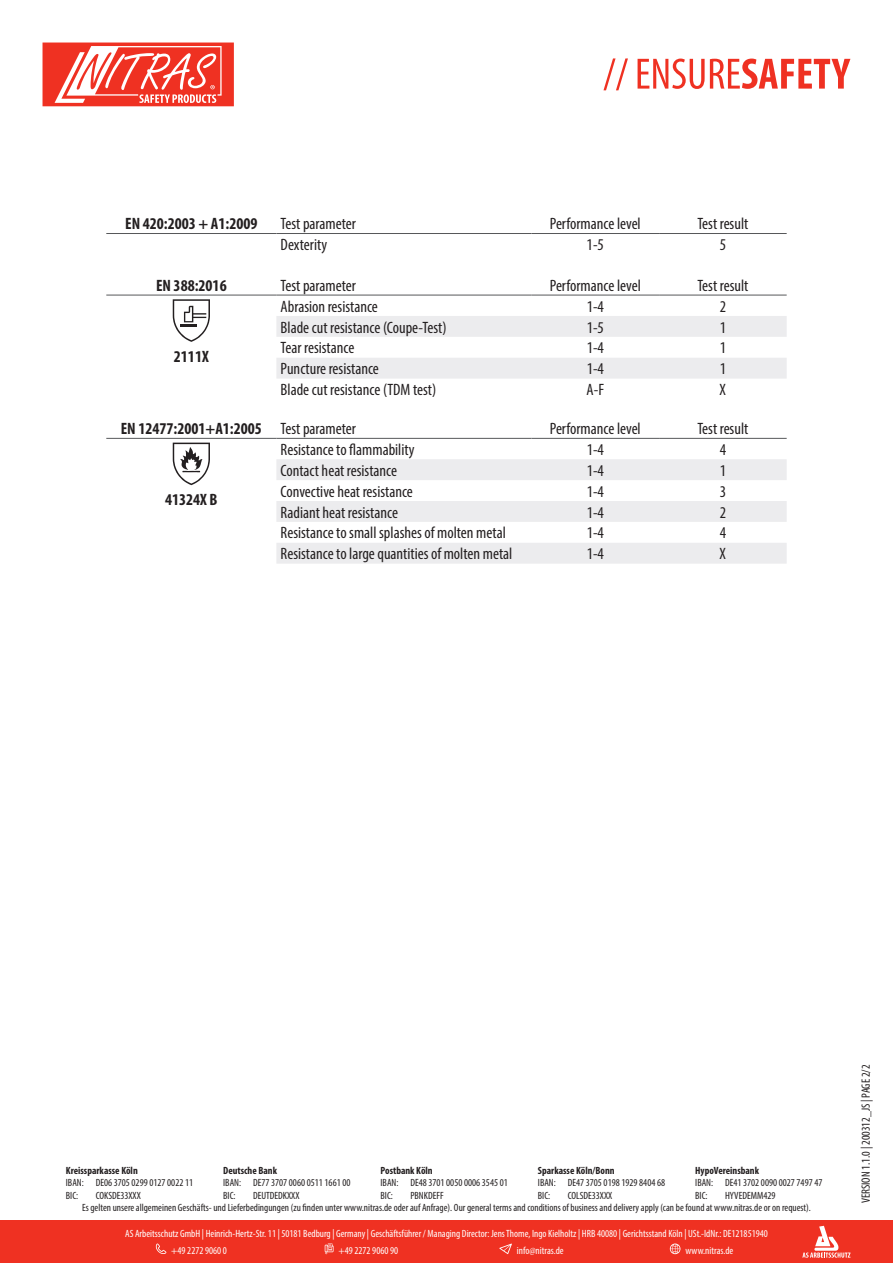
<style>
.page{position:relative;width:893px;height:1263px;background:#fff}
.page>*{position:absolute;margin:0;border:0;box-sizing:border-box;transform-origin:0 0}
.t1{font:condensed 16.5px "Myriad Pro";color:#231f20}
.t2{font:700 condensed 16.5px "Myriad Pro";color:#231f20}
.t3{font:condensed 12px "Myriad Pro";color:#231f20}
.t4{font:condensed 10.5px/12.6px "Myriad Pro";color:#231f20}
.t5{font:condensed 10.5px/17px "Myriad Pro";color:#fff}
.t6{font:700 condensed 10.5px "Myriad Pro";color:#231f20}
.s1{font-weight:400}
</style>
<div class="page">
<svg style="left:603px;top:58px;width:247px;height:32px"></svg>
<svg style="left:43px;top:43px;width:191px;height:63px"></svg>
<div style="left:0;top:1220px;width:893px;height:43px;background:#ef3122"></div>
<svg style="left:802px;top:1226px;width:48px;height:32px"></svg>
<svg style="left:156px;top:1243px;width:10px;height:11px"></svg>
<svg style="left:325px;top:1243px;width:9px;height:11px"></svg>
<svg style="left:499px;top:1243px;width:13px;height:11px"></svg>
<svg style="left:670px;top:1243px;width:10px;height:11px"></svg>
<hr style="left:106px;top:233px;width:170px;height:1px;background:#57585a">
<hr style="left:276px;top:233px;width:255px;height:1px;background:#57585a">
<hr style="left:531px;top:233px;width:128px;height:1px;background:#57585a">
<hr style="left:659px;top:233px;width:128px;height:1px;background:#57585a">
<svg style="left:276px;top:316px;width:511px;height:63px"></svg>
<hr style="left:106px;top:295px;width:170px;height:1px;background:#57585a">
<hr style="left:276px;top:295px;width:255px;height:1px;background:#57585a">
<hr style="left:531px;top:295px;width:128px;height:1px;background:#57585a">
<hr style="left:659px;top:295px;width:128px;height:1px;background:#57585a">
<svg style="left:173px;top:299px;width:37px;height:43px"></svg>
<svg style="left:276px;top:459px;width:511px;height:105px;fill:#ececee"></svg>
<hr style="left:106px;top:438px;width:170px;height:1px;background:#57585a">
<hr style="left:276px;top:438px;width:255px;height:1px;background:#57585a">
<hr style="left:531px;top:438px;width:128px;height:1px;background:#57585a">
<hr style="left:659px;top:438px;width:128px;height:1px;background:#57585a">
<svg style="left:173px;top:443px;width:37px;height:42px"></svg>
<p class="t2" style="left:125px;top:213px;width:134px">EN 420:2003 + A1:2009</p>
<p class="t1" style="left:281px;top:214px;width:77px">Test parameter</p>
<p class="t1" style="left:550px;top:214px;width:92px">Performance level</p>
<p class="t1" style="left:697px;top:214px;width:52px">Test result</p>
<p class="t1" style="left:281px;top:235px;width:48px">Dexterity</p>
<p class="t1" style="left:587px;top:235px;width:19px">1-5</p>
<p class="t1" style="left:720px;top:235px;width:8px">5</p>
<p class="t2" style="left:156px;top:275px;width:72px">EN 388:2016</p>
<p class="t1" style="left:281px;top:275px;width:77px">Test parameter</p>
<p class="t1" style="left:550px;top:275px;width:92px">Performance level</p>
<p class="t1" style="left:697px;top:275px;width:52px">Test result</p>
<p class="t1" style="left:281px;top:296px;width:99px">Abrasion resistance</p>
<p class="t1" style="left:587px;top:296px;width:19px">1-4</p>
<p class="t1" style="left:720px;top:296px;width:8px">2</p>
<p class="t1" style="left:281px;top:317px;width:167px">Blade cut resistance (Coupe-Test)</p>
<p class="t1" style="left:587px;top:317px;width:19px">1-5</p>
<p class="t1" style="left:720px;top:317px;width:8px">1</p>
<p class="t1" style="left:281px;top:338px;width:75px">Tear resistance</p>
<p class="t1" style="left:587px;top:338px;width:19px">1-4</p>
<p class="t1" style="left:720px;top:338px;width:8px">1</p>
<p class="t1" style="left:281px;top:359px;width:100px">Puncture resistance</p>
<p class="t1" style="left:587px;top:359px;width:19px">1-4</p>
<p class="t1" style="left:720px;top:359px;width:8px">1</p>
<p class="t1" style="left:281px;top:380px;width:157px">Blade cut resistance (TDM test)</p>
<p class="t1" style="left:587px;top:380px;width:19px">A-F</p>
<p class="t1" style="left:720px;top:380px;width:8px">X</p>
<p class="t2" style="left:121px;top:418px;width:237px">EN 12477:2001+A1:2005 <span class="s1">Test parameter</span></p>
<p class="t1" style="left:550px;top:419px;width:92px">Performance level</p>
<p class="t1" style="left:697px;top:419px;width:52px">Test result</p>
<p class="t2" style="left:174px;top:346px;width:36px">2111X</p>
<p class="t2" style="left:165px;top:489px;width:54px">41324X B</p>
<p class="t1" style="left:281px;top:440px;width:135px">Resistance to flammability</p>
<p class="t1" style="left:587px;top:440px;width:19px">1-4</p>
<p class="t1" style="left:720px;top:440px;width:8px">4</p>
<p class="t1" style="left:281px;top:460px;width:118px">Contact heat resistance</p>
<p class="t1" style="left:587px;top:460px;width:19px">1-4</p>
<p class="t1" style="left:720px;top:460px;width:8px">1</p>
<p class="t1" style="left:281px;top:481px;width:134px">Convective heat resistance</p>
<p class="t1" style="left:587px;top:481px;width:19px">1-4</p>
<p class="t1" style="left:720px;top:481px;width:8px">3</p>
<p class="t1" style="left:281px;top:502px;width:119px">Radiant heat resistance</p>
<p class="t1" style="left:587px;top:502px;width:19px">1-4</p>
<p class="t1" style="left:720px;top:502px;width:8px">2</p>
<p class="t1" style="left:281px;top:523px;width:227px">Resistance to small splashes of molten metal</p>
<p class="t1" style="left:587px;top:523px;width:19px">1-4</p>
<p class="t1" style="left:720px;top:523px;width:8px">4</p>
<p class="t1" style="left:281px;top:544px;width:233px">Resistance to large quantities of molten metal</p>
<p class="t1" style="left:587px;top:544px;width:19px">1-4</p>
<p class="t1" style="left:720px;top:544px;width:8px">X</p>
<p class="t6" style="left:66px;top:1164px;width:73px">Kreissparkasse Köln</p>
<p class="t6" style="left:223px;top:1164px;width:55px">Deutsche Bank</p>
<p class="t6" style="left:381px;top:1164px;width:54px">Postbank Köln</p>
<p class="t6" style="left:538px;top:1164px;width:78px">Sparkasse Köln/Bonn</p>
<p class="t6" style="left:695px;top:1164px;width:65px">HypoVereinsbank</p>
<p class="t4" style="left:66px;top:1176px;width:19px">IBAN:<br>BIC:</p>
<p class="t4" style="left:96px;top:1176px;width:99px">DE06 3705 0299 0127 0022 11<br>COKSDE33XXX</p>
<p class="t4" style="left:223px;top:1176px;width:19px">IBAN:<br>BIC:</p>
<p class="t4" style="left:253px;top:1176px;width:99px">DE77 3707 0060 0511 1661 00<br>DEUTDEDKXXX</p>
<p class="t4" style="left:381px;top:1176px;width:19px">IBAN:<br>BIC:</p>
<p class="t4" style="left:410px;top:1176px;width:99px">DE48 3701 0050 0006 3545 01<br>PBNKDEFF</p>
<p class="t4" style="left:538px;top:1176px;width:19px">IBAN:<br>BIC:</p>
<p class="t4" style="left:568px;top:1176px;width:99px">DE47 3705 0198 1929 8404 68<br>COLSDE33XXX</p>
<p class="t4" style="left:695px;top:1176px;width:19px">IBAN:<br>BIC:</p>
<p class="t4" style="left:725px;top:1176px;width:99px">DE41 3702 0090 0027 7497 47</p>
<p class="t4" style="left:725px;top:1189px;width:52px">HYVEDEMM429</p>
<p class="t4" style="left:82px;top:1201px;width:730px">Es gelten unsere allgemeinen Geschäfts- und Lieferbedingungen (zu finden unter www.nitras.de oder auf Anfrage). Our general terms and conditions of business and delivery apply (can be found at www.nitras.de or on request).</p>
<p class="t5" style="left:171px;top:1225px;width:598px;text-indent:-46px">AS Arbeitsschutz GmbH | Heinrich-Hertz-Str. 11 | 50181 Bedburg | Germany | Geschäftsführer / Managing Director: Jens Thome, Ingo Kielholtz | HRB 40080 | Gerichtsstand Köln | USt.-IdNr.: DE121851940 +49 2272 9060 0</p>
<p class="t5" style="left:338px;top:1242px;width:61px">+49 2272 9060 90</p>
<p class="t5" style="left:517px;top:1242px;width:48px">info@nitras.de</p>
<p class="t5" style="left:685px;top:1242px;width:49px">www.nitras.de</p>
<p class="t3" style="left:859px;top:1203px;width:140px;rotate:-90deg">VERSION 1.1.0 | 200312_JS | PAGE 2/2</p>
</div>
